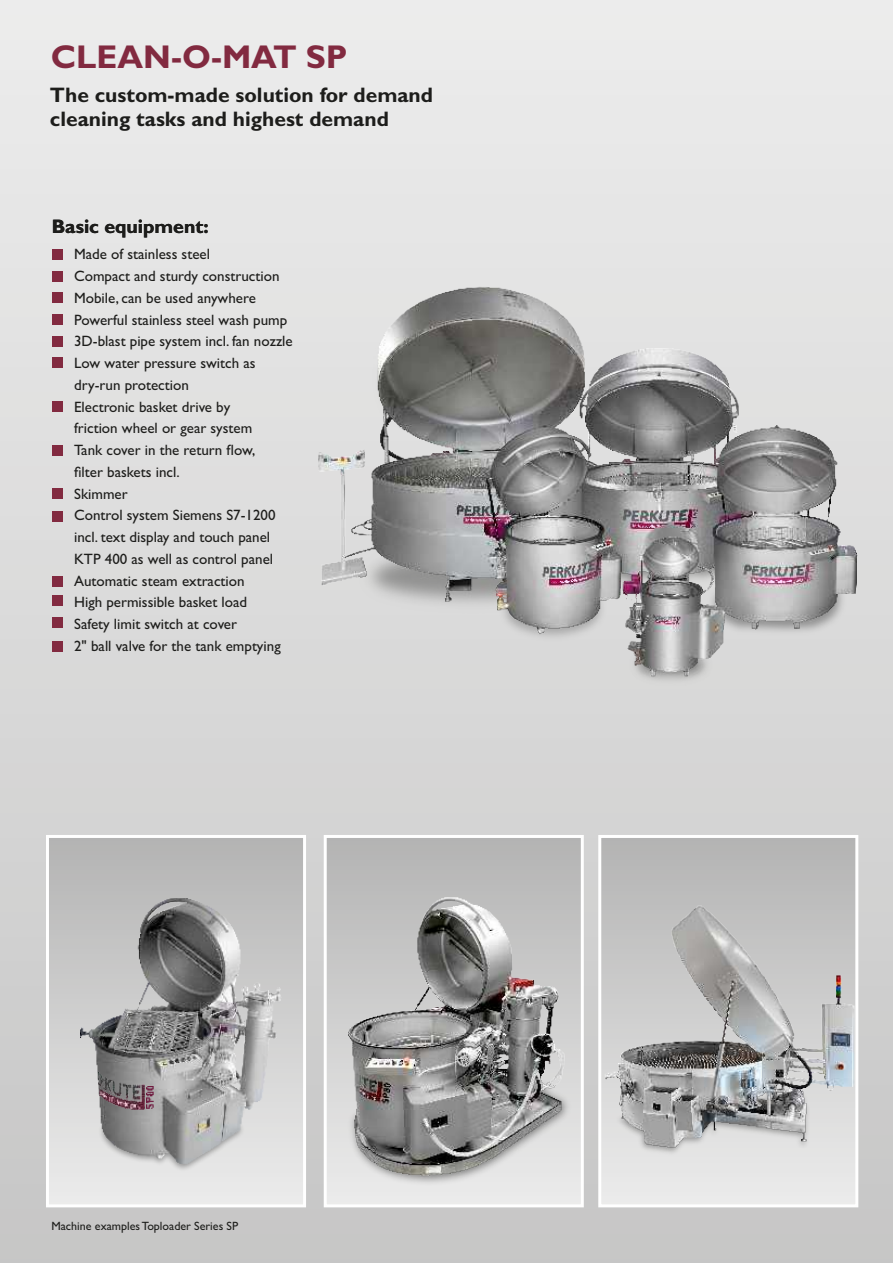
<style>
.page{position:relative;width:893px;height:1263px;background:#fff}
.page>*{position:absolute;margin:0;border:0;box-sizing:border-box;transform-origin:0 0}
.t1{font:700 33px "Gill Sans";color:#822a40}
.t2{font:700 21px/24.3px "Gill Sans";color:#1d1d1b}
.t3{font:700 19.5px "Gill Sans";color:#1d1d1b}
.t4{font:15px/21.8px "Gill Sans";color:#1d1d1b}
.t5{font:12px "Gill Sans";color:#1d1d1b}
</style>
<div class="page">
<div style="left:0;top:0;width:893px;height:1263px;background:linear-gradient(to bottom,#ececec,#c8c8c7)"></div>
<div style="left:47px;top:836px;width:258px;height:370px;background:linear-gradient(to bottom,#b3b3b3,#ececec)"></div>
<div style="left:46px;top:835px;width:260px;height:372px;border:3px solid #fff"></div>
<div style="left:325px;top:836px;width:257px;height:370px;background:#b6b5b5"></div>
<svg style="left:602px;top:839px;width:252px;height:364px;background:#cbcbcb"></svg>
<div style="left:598px;top:835px;width:260px;height:372px;border:3px solid #fff"></div>
<img style="left:291px;top:268px;width:590px;height:418px">
<img style="left:325px;top:867px;width:270px;height:360px">
<img style="left:583px;top:896px;width:289px;height:267px">
<img style="left:98px;top:1165px;width:150px;height:9px">
<img style="left:81px;top:898px;width:200px;height:267px">
<img style="left:99px;top:1073px;width:46px;height:37px">
<img style="left:146px;top:1086px;width:8px;height:23px">
<div style="left:52px;top:249px;width:11px;height:11px;background:#822a40"></div>
<div style="left:52px;top:292px;width:11px;height:11px;background:#822a40"></div>
<div style="left:52px;top:357px;width:11px;height:10px;background:#822a40"></div>
<div style="left:52px;top:402px;width:11px;height:10px;background:#822a40"></div>
<div style="left:52px;top:271px;width:11px;height:10px;background:#822a40"></div>
<div style="left:52px;top:337px;width:11px;height:10px;background:#822a40"></div>
<div style="left:52px;top:314px;width:11px;height:11px;background:#822a40"></div>
<div style="left:52px;top:488px;width:11px;height:10px;background:#822a40"></div>
<div style="left:52px;top:511px;width:11px;height:11px;background:#822a40"></div>
<div style="left:52px;top:596px;width:11px;height:10px;background:#822a40"></div>
<div style="left:52px;top:617px;width:11px;height:10px;background:#822a40"></div>
<div style="left:52px;top:641px;width:11px;height:10px;background:#822a40"></div>
<div style="left:52px;top:576px;width:11px;height:10px;background:#822a40"></div>
<div style="left:52px;top:445px;width:11px;height:10px;background:#822a40"></div>
<h1 class="t1" style="left:51px;top:45px;width:298px">CLEAN-O-MAT SP</h1>
<h2 class="t2" style="left:50px;top:85px;width:385px">The custom-made solution for demand cleaning tasks and highest demand</h2>
<h3 class="t3" style="left:52px;top:219px;width:158px">Basic equipment:</h3>
<p class="t4" style="left:74px;top:245px;width:220px">Made of stainless steel<br>Compact and sturdy construction<br>Mobile, can be used anywhere<br>Powerful stainless steel wash pump<br>3D-blast pipe system incl. fan nozzle<br>Low water pressure switch as dry-run protection<br>Electronic basket drive by<br>friction wheel or gear system<br>Tank cover in the return flow,<br>filter baskets incl.<br>Skimmer<br>Control system Siemens S7-1200 incl. text display and touch panel<br>KTP 400 as well as control panel<br>Automatic steam extraction<br>High permissible basket load<br>Safety limit switch at cover<br>2" ball valve for the tank emptying</p>
<p class="t5" style="left:51px;top:1222px;width:188px">Machine examples Toploader Series SP</p>
</div>
